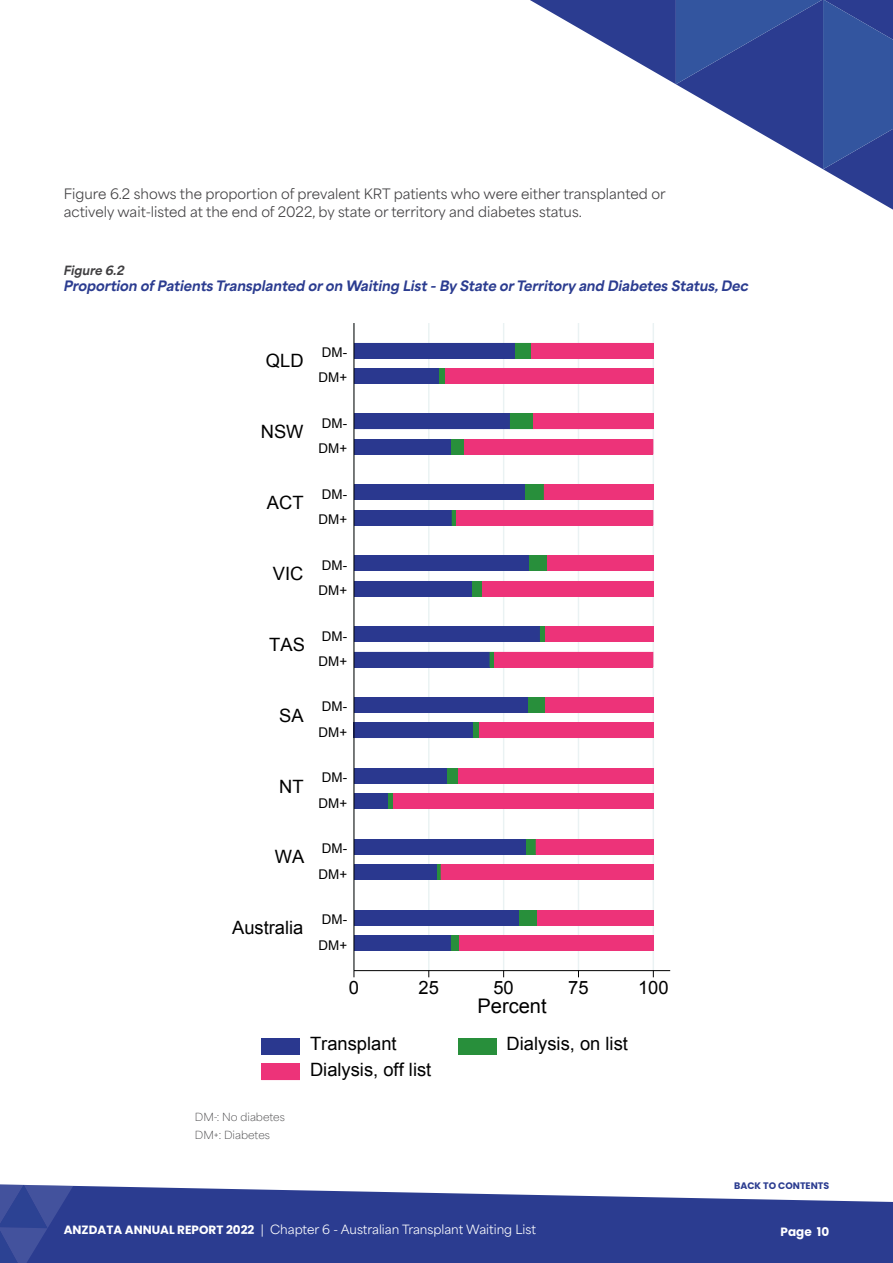
<style>
.page{position:relative;width:893px;height:1263px;background:#fff}
.page>*{position:absolute;margin:0;border:0;box-sizing:border-box;transform-origin:0 0}
.t1{font:20.1px "Arial";color:#000}
.t2{font:18.3px "Arial";color:#000}
.t3{font:13.5px/18px "Area Normal";color:#414042}
.t4{font:italic 800 13.5px "Area Normal";color:#2b3c90}
.t5{font:13.35px "Arial";color:#000}
.t6{font:12px "Area Normal";color:#fff}
.t7{font:italic 800 12px "Area Normal";color:#414042}
.t8{font:700 12px "Poppins";color:#fff}
.t9{font:100 10.5px/17.7px "Area Normal";color:#414042}
.t10{font:700 9.45px "Poppins";color:#2b3c90}
.s1{font-family:"Poppins";font-weight:700}
</style>
<div class="page">
<svg style="left:73px;top:1185px;width:820px;height:78px;fill:#2b3c90"></svg>
<svg style="left:0;top:1184px;width:73px;height:79px"></svg>
<hr style="left:353px;top:323px;width:2px;height:648px;background:#eaf2f3">
<hr style="left:428px;top:323px;width:1px;height:648px;background:#eaf2f3">
<hr style="left:503px;top:323px;width:1px;height:648px;background:#eaf2f3">
<hr style="left:578px;top:323px;width:1px;height:648px;background:#eaf2f3">
<hr style="left:653px;top:323px;width:1px;height:648px;background:#eaf2f3">
<div style="left:354px;top:935px;width:97px;height:16px;background:#2a388f"></div>
<div style="left:451px;top:935px;width:8px;height:16px;background:#288f3b"></div>
<div style="left:459px;top:935px;width:194px;height:16px;background:#ed3379"></div>
<div style="left:354px;top:910px;width:166px;height:15px;background:#2a388f"></div>
<div style="left:520px;top:910px;width:17px;height:15px;background:#288f3b"></div>
<div style="left:537px;top:910px;width:116px;height:15px;background:#ed3379"></div>
<div style="left:354px;top:865px;width:83px;height:15px;background:#2a388f"></div>
<div style="left:437px;top:865px;width:4px;height:15px;border:1px solid #288f3b"></div>
<div style="left:441px;top:865px;width:212px;height:15px;background:#ed3379"></div>
<div style="left:354px;top:839px;width:172px;height:15px;background:#2a388f"></div>
<div style="left:526px;top:839px;width:10px;height:15px;background:#288f3b"></div>
<div style="left:526px;top:839px;width:10px;height:15px;border:1px solid #288f3b"></div>
<div style="left:536px;top:839px;width:117px;height:15px;background:#ed3379"></div>
<div style="left:354px;top:794px;width:35px;height:15px;background:#2a388f"></div>
<div style="left:354px;top:794px;width:35px;height:15px;border:1px solid #2a388f"></div>
<div style="left:389px;top:794px;width:4px;height:15px;border:1px solid #288f3b"></div>
<div style="left:393px;top:794px;width:260px;height:15px;background:#ed3379"></div>
<div style="left:354px;top:768px;width:93px;height:15px;background:#2a388f"></div>
<div style="left:447px;top:768px;width:11px;height:15px;background:#288f3b"></div>
<div style="left:458px;top:768px;width:195px;height:15px;background:#ed3379"></div>
<div style="left:354px;top:723px;width:119px;height:15px;background:#2a388f"></div>
<div style="left:473px;top:723px;width:6px;height:15px;background:#288f3b"></div>
<div style="left:479px;top:723px;width:174px;height:15px;background:#ed3379"></div>
<div style="left:354px;top:697px;width:174px;height:16px;background:#2a388f"></div>
<div style="left:528px;top:697px;width:17px;height:16px;background:#288f3b"></div>
<div style="left:545px;top:697px;width:108px;height:16px;background:#ed3379"></div>
<div style="left:354px;top:652px;width:136px;height:15px;background:#2a388f"></div>
<div style="left:490px;top:652px;width:5px;height:15px;background:#288f3b"></div>
<div style="left:490px;top:652px;width:5px;height:15px;border:1px solid #288f3b"></div>
<div style="left:495px;top:652px;width:158px;height:15px;background:#ed3379"></div>
<div style="left:354px;top:626px;width:186px;height:16px;background:#2a388f"></div>
<div style="left:540px;top:626px;width:5px;height:16px;background:#288f3b"></div>
<div style="left:545px;top:626px;width:108px;height:16px;background:#ed3379"></div>
<div style="left:354px;top:581px;width:118px;height:15px;background:#2a388f"></div>
<div style="left:472px;top:581px;width:10px;height:15px;background:#288f3b"></div>
<div style="left:482px;top:581px;width:171px;height:15px;background:#ed3379"></div>
<div style="left:354px;top:556px;width:176px;height:15px;background:#2a388f"></div>
<div style="left:530px;top:556px;width:17px;height:15px;background:#288f3b"></div>
<div style="left:547px;top:556px;width:106px;height:15px;background:#ed3379"></div>
<div style="left:354px;top:510px;width:98px;height:15px;background:#2a388f"></div>
<div style="left:452px;top:510px;width:5px;height:15px;background:#288f3b"></div>
<div style="left:452px;top:510px;width:5px;height:15px;border:1px solid #288f3b"></div>
<div style="left:457px;top:510px;width:196px;height:15px;background:#ed3379"></div>
<div style="left:354px;top:485px;width:171px;height:15px;background:#2a388f"></div>
<div style="left:525px;top:485px;width:19px;height:15px;background:#288f3b"></div>
<div style="left:525px;top:485px;width:19px;height:15px;border:1px solid #288f3b"></div>
<div style="left:544px;top:485px;width:109px;height:15px;background:#ed3379"></div>
<div style="left:354px;top:439px;width:98px;height:15px;background:#2a388f"></div>
<div style="left:452px;top:439px;width:13px;height:15px;background:#288f3b"></div>
<div style="left:452px;top:439px;width:13px;height:15px;border:1px solid #288f3b"></div>
<div style="left:465px;top:439px;width:188px;height:15px;background:#ed3379"></div>
<div style="left:354px;top:414px;width:156px;height:15px;background:#2a388f"></div>
<div style="left:510px;top:414px;width:23px;height:15px;background:#288f3b"></div>
<div style="left:533px;top:414px;width:120px;height:15px;background:#ed3379"></div>
<div style="left:354px;top:368px;width:86px;height:15px;background:#2a388f"></div>
<div style="left:440px;top:368px;width:5px;height:15px;background:#288f3b"></div>
<div style="left:445px;top:368px;width:208px;height:15px;background:#ed3379"></div>
<div style="left:354px;top:343px;width:162px;height:15px;background:#2a388f"></div>
<div style="left:516px;top:343px;width:15px;height:15px;background:#288f3b"></div>
<div style="left:531px;top:343px;width:122px;height:15px;background:#ed3379"></div>
<hr style="left:354px;top:970px;width:316px;height:1px;background:#000">
<hr style="left:353px;top:323px;width:1px;height:648px;background:#000">
<div style="left:261px;top:1038px;width:39px;height:17px;background:#2a388f"></div>
<div style="left:458px;top:1038px;width:39px;height:17px;background:#288f3b"></div>
<div style="left:261px;top:1063px;width:39px;height:17px;background:#ed3379"></div>
<svg style="left:530px;top:0;width:363px;height:210px"></svg>
<p class="t3" style="left:64px;top:183px;width:603px">Figure 6.2 shows the proportion of prevalent KRT patients who were either transplanted or actively wait-listed at the end of 2022, by state or territory and diabetes status.</p>
<p class="t7" style="left:64px;top:259px;width:62px">Figure 6.2</p>
<p class="t4" style="left:64px;top:274px;width:686px">Proportion of Patients Transplanted or on Waiting List - By State or Territory and Diabetes Status, Dec</p>
<h2 class="t2" style="left:266px;top:349px;width:39px">QLD</h2>
<h2 class="t2" style="left:261px;top:420px;width:44px">NSW</h2>
<h2 class="t2" style="left:267px;top:491px;width:38px">ACT</h2>
<h2 class="t2" style="left:273px;top:561px;width:32px">VIC</h2>
<h2 class="t2" style="left:269px;top:632px;width:37px">TAS</h2>
<h2 class="t2" style="left:279px;top:703px;width:26px">SA</h2>
<h2 class="t2" style="left:279px;top:774px;width:26px">NT</h2>
<h2 class="t2" style="left:275px;top:845px;width:31px">WA</h2>
<h2 class="t2" style="left:232px;top:916px;width:73px">Australia</h2>
<p class="t5" style="left:322px;top:344px;width:27px">DM-</p>
<p class="t5" style="left:319px;top:369px;width:30px">DM+</p>
<p class="t5" style="left:322px;top:414px;width:27px">DM-</p>
<p class="t5" style="left:319px;top:440px;width:30px">DM+</p>
<p class="t5" style="left:322px;top:485px;width:27px">DM-</p>
<p class="t5" style="left:319px;top:511px;width:30px">DM+</p>
<p class="t5" style="left:322px;top:556px;width:27px">DM-</p>
<p class="t5" style="left:319px;top:582px;width:30px">DM+</p>
<p class="t5" style="left:322px;top:627px;width:27px">DM-</p>
<p class="t5" style="left:319px;top:652px;width:30px">DM+</p>
<p class="t5" style="left:322px;top:698px;width:27px">DM-</p>
<p class="t5" style="left:319px;top:723px;width:30px">DM+</p>
<p class="t5" style="left:322px;top:769px;width:27px">DM-</p>
<p class="t5" style="left:319px;top:794px;width:30px">DM+</p>
<p class="t5" style="left:322px;top:840px;width:27px">DM-</p>
<p class="t5" style="left:319px;top:865px;width:30px">DM+</p>
<p class="t5" style="left:322px;top:911px;width:27px">DM-</p>
<p class="t5" style="left:319px;top:936px;width:30px">DM+</p>
<h2 class="t2" style="left:349px;top:976px;width:12px">0</h2>
<h2 class="t2" style="left:419px;top:976px;width:22px">25</h2>
<h2 class="t2" style="left:493px;top:976px;width:22px">50</h2>
<h2 class="t2" style="left:568px;top:976px;width:22px">75</h2>
<h2 class="t2" style="left:638px;top:976px;width:32px">100</h2>
<h1 class="t1" style="left:477px;top:993px;width:71px">Percent</h1>
<p class="t9" style="left:195px;top:1107px;width:91px">DM-: No diabetes<br>DM+: Diabetes</p>
<h2 class="t2" style="left:310px;top:1032px;width:88px">Transplant</h2>
<h2 class="t2" style="left:507px;top:1032px;width:123px">Dialysis, on list</h2>
<h2 class="t2" style="left:310px;top:1057px;width:123px">Dialysis, off list</h2>
<p class="t10" style="left:734px;top:1180px;width:96px">BACK TO CONTENTS</p>
<p class="t6" style="left:64px;top:1219px;width:474px"><span class="s1">ANZDATA ANNUAL REPORT 2022</span> | Chapter 6 - Australian Transplant Waiting List</p>
<p class="t8" style="left:781px;top:1225px;width:50px">Page 10</p>
</div>
